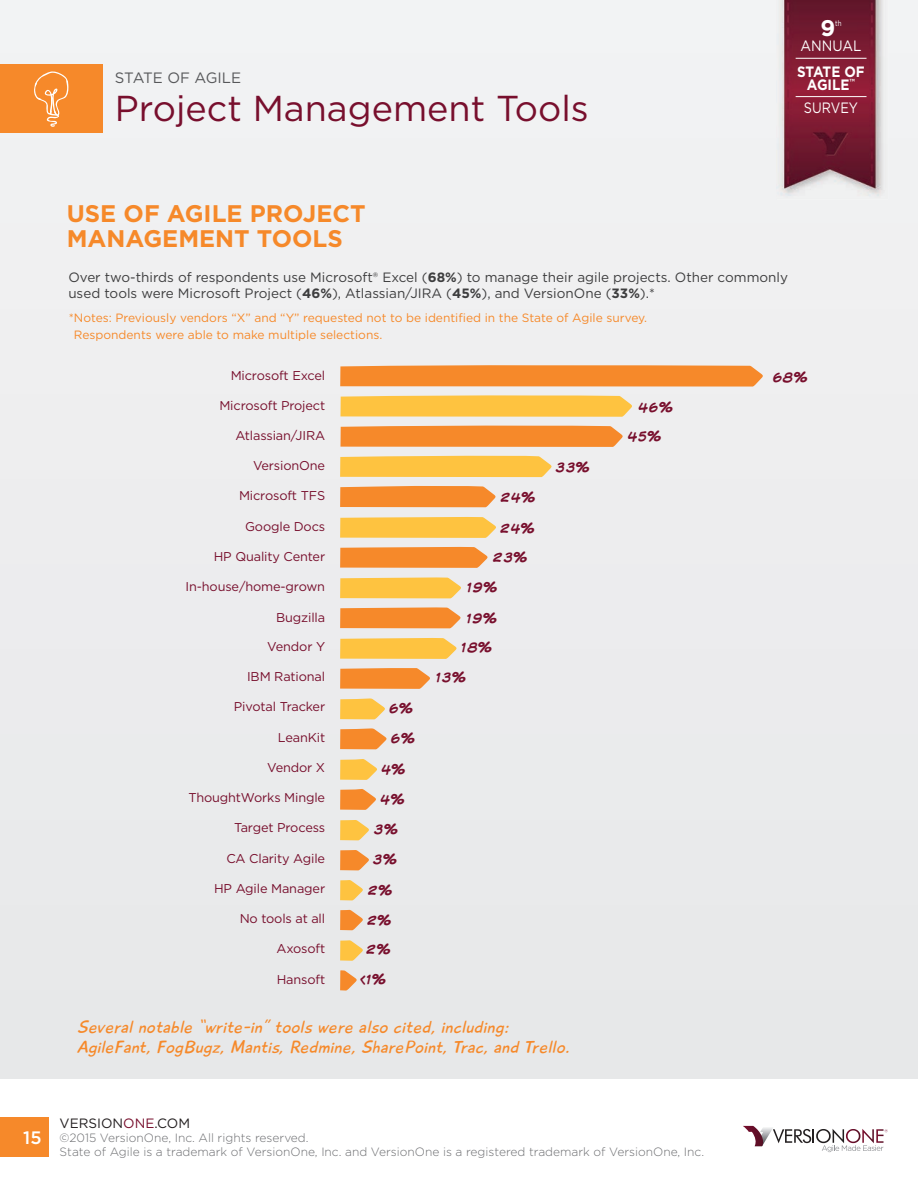
<style>
.page{position:relative;width:918px;height:1188px;background:#fff}
.page>*{position:absolute;margin:0;border:0;box-sizing:border-box;transform-origin:0 0}
.t1{font:36px "Gotham";color:#780f2d}
.t2{font:700 24px/25.5px "Gotham";color:#f6892a}
.t3{font:700 22.65px "Gotham";color:#fff}
.t4{font:italic 18px/19.5px "Playtime With Hot Toddies";letter-spacing:.025em;color:#f6892a}
.t5{font:500 18px "Gotham";color:#fff}
.t6{font:700 15px/13.5px "Gotham";color:#fff;text-align:center;scale:.9 1}
.t7{font:15px "Gotham";color:#57585a}
.t8{font:15px "Gotham";color:#fff;scale:.9 1}
.t9{font:15px "Gotham";color:#fff;scale:.85 1}
.t10{font:13.95px/30px "Komika Display";letter-spacing:.1em;color:#780f2d;text-align:center}
.t11{font:13.5px/16.5px "Gotham";color:#3e3e3f}
.t12{font:13.5px "Gotham";color:#231f20}
.t13{font:12.75px "Gotham";letter-spacing:-.01em;color:#780f2d}
.t14{font:300 12px/14.4px "Gotham";color:#6c6d70}
.t15{font:12px/16.5px "Gotham";color:#f6892a}
.t16{font:7.8px "Gotham";color:#fff;scale:.79 1}
.s1{font-weight:700}
.s2{font-size:12.3px}
.s3{color:#780f2d}
</style>
<div class="page">
<div style="left:0;top:0;width:918px;height:1079px;background:#ececee"></div>
<svg style="left:743px;top:1126px;width:145px;height:26px"></svg>
<div style="left:0;top:1117px;width:49px;height:40px;background:#f6892a"></div>
<div style="left:0;top:64px;width:103px;height:69px;background:#f6892a"></div>
<img style="left:777px;top:0;width:111px;height:200px">
<img style="left:776px;top:0;width:108px;height:197px">
<hr style="left:796px;top:58px;width:71px;height:1px;background:#fff">
<hr style="left:796px;top:96px;width:71px;height:1px;background:#fff">
<svg style="left:340px;top:365px;width:423px;height:22px;background:#f58f36"></svg>
<svg style="left:340px;top:395px;width:292px;height:22px;background:#fcc54c"></svg>
<svg style="left:340px;top:425px;width:283px;height:22px;background:#f59038"></svg>
<svg style="left:340px;top:456px;width:212px;height:21px;background:#fdc446"></svg>
<svg style="left:340px;top:486px;width:156px;height:21px;background:#f58e33"></svg>
<svg style="left:340px;top:517px;width:156px;height:21px;background:#fcc54a"></svg>
<svg style="left:340px;top:547px;width:148px;height:21px;background:#f58f36"></svg>
<svg style="left:340px;top:577px;width:121px;height:21px;background:#fcc64e"></svg>
<svg style="left:340px;top:607px;width:121px;height:21px;background:#f5913a"></svg>
<svg style="left:340px;top:638px;width:117px;height:21px;background:#fcc64d"></svg>
<svg style="left:340px;top:668px;width:90px;height:21px;background:#f5913a"></svg>
<svg style="left:340px;top:698px;width:45px;height:21px"></svg>
<svg style="left:340px;top:728px;width:47px;height:21px"></svg>
<svg style="left:340px;top:759px;width:37px;height:21px"></svg>
<svg style="left:340px;top:789px;width:36px;height:21px"></svg>
<svg style="left:340px;top:820px;width:29px;height:20px"></svg>
<svg style="left:340px;top:850px;width:29px;height:20px"></svg>
<svg style="left:340px;top:880px;width:23px;height:20px"></svg>
<svg style="left:340px;top:910px;width:23px;height:20px"></svg>
<svg style="left:340px;top:940px;width:23px;height:21px"></svg>
<svg style="left:340px;top:970px;width:17px;height:21px"></svg>
<svg style="left:34px;top:71px;width:35px;height:56px"></svg>
<p class="t7" style="left:115px;top:68px;width:128px">STATE OF AGILE</p>
<h1 class="t1" style="left:115px;top:85px;width:475px">Project Management Tools</h1>
<h3 class="t3" style="left:820px;top:13px;width:16px">9</h3>
<p class="t16" style="left:835px;top:18px;width:10px">th</p>
<p class="t8" style="left:801px;top:36px;width:69px">ANNUAL</p>
<p class="t6" style="left:797px;top:65px;width:77px">STATE OF<br>AGILE<sup>™</sup></p>
<p class="t9" style="left:804px;top:98px;width:65px">SURVEY</p>
<h2 class="t2" style="left:67px;top:200px;width:300px">USE OF AGILE PROJECT<br>MANAGEMENT TOOLS</h2>
<p class="t11" style="left:68px;top:268px;width:721px">Over two-thirds of respondents use Microsoft® Excel (<span class="s1">68%</span>) to manage their agile projects. Other commonly used tools were Microsoft Project (<span class="s1">46%</span>), Atlassian/JIRA (<span class="s1">45%</span>), and VersionOne (<span class="s1">33%</span>).*</p>
<p class="t15" style="left:74px;top:310px;width:575px;text-indent:-5px">*Notes: Previously vendors “X” and “Y” requested not to be identified in the State of Agile survey.<br>Respondents were able to make multiple selections.</p>
<p class="t13" style="left:231px;top:367px;width:96px">Microsoft Excel</p>
<p class="t10" style="left:773px;top:362px;width:36px">68%</p>
<p class="t13" style="left:219px;top:397px;width:107px">Microsoft Project</p>
<p class="t10" style="left:639px;top:392px;width:36px">46%</p>
<p class="t13" style="left:235px;top:427px;width:91px">Atlassian/JIRA</p>
<p class="t10" style="left:628px;top:422px;width:35px">45%</p>
<p class="t13" style="left:253px;top:457px;width:74px">VersionOne</p>
<p class="t10" style="left:556px;top:452px;width:35px">33%</p>
<p class="t13" style="left:239px;top:488px;width:88px">Microsoft TFS</p>
<p class="t10" style="left:501px;top:482px;width:36px">24%</p>
<p class="t13" style="left:245px;top:518px;width:82px">Google Docs</p>
<p class="t10" style="left:500px;top:513px;width:36px">24%</p>
<p class="t13" style="left:214px;top:548px;width:113px">HP Quality Center</p>
<p class="t10" style="left:493px;top:542px;width:36px">23%</p>
<p class="t13" style="left:186px;top:578px;width:141px">In-house/home-grown</p>
<p class="t10" style="left:467px;top:572px;width:31px">19%</p>
<p class="t13" style="left:276px;top:609px;width:51px">Bugzilla</p>
<p class="t10" style="left:467px;top:604px;width:31px">19%</p>
<p class="t13" style="left:267px;top:638px;width:59px">Vendor Y</p>
<p class="t10" style="left:462px;top:632px;width:31px">18%</p>
<p class="t13" style="left:247px;top:668px;width:80px">IBM Rational</p>
<p class="t10" style="left:436px;top:662px;width:31px">13%</p>
<p class="t13" style="left:234px;top:699px;width:93px">Pivotal Tracker</p>
<p class="t10" style="left:389px;top:693px;width:25px">6%</p>
<p class="t13" style="left:278px;top:729px;width:49px">LeanKit</p>
<p class="t10" style="left:391px;top:723px;width:25px">6%</p>
<p class="t13" style="left:267px;top:759px;width:60px">Vendor X</p>
<p class="t10" style="left:374px;top:754px;width:33px">4%<br>4%<br>3%</p>
<p class="t13" style="left:188px;top:789px;width:138px">ThoughtWorks Mingle</p>
<p class="t13" style="left:234px;top:820px;width:92px">Target Process</p>
<p class="t13" style="left:226px;top:850px;width:100px">CA Clarity Agile</p>
<p class="t10" style="left:373px;top:844px;width:25px">3%</p>
<p class="t13" style="left:214px;top:880px;width:113px">HP Agile Manager</p>
<p class="t10" style="left:368px;top:875px;width:26px">2%</p>
<p class="t13" style="left:240px;top:910px;width:87px">No tools at all</p>
<p class="t10" style="left:367px;top:906px;width:26px">2%</p>
<p class="t13" style="left:276px;top:940px;width:50px">Axosoft</p>
<p class="t10" style="left:366px;top:934px;width:26px">2%</p>
<p class="t13" style="left:277px;top:971px;width:50px">Hansoft</p>
<p class="t10" style="left:360px;top:964px;width:27px"><span class="s2">&lt;</span>1%</p>
<h3 class="t4" style="left:77px;top:1018px;width:494px">Several notable “write-in” tools were also cited, including:<br>AgileFant, FogBugz, Mantis, Redmine, SharePoint, Trac, and Trello.</h3>
<h3 class="t5" style="left:23px;top:1125px;width:20px">15</h3>
<p class="t12" style="left:60px;top:1114px;width:132px">VERSION<span class="s3">ONE</span>.COM</p>
<p class="t14" style="left:60px;top:1130px;width:646px">©2015 VersionOne, Inc. All rights reserved.<br>State of Agile is a trademark of VersionOne, Inc. and VersionOne is a registered trademark of VersionOne, Inc.</p>
</div>
